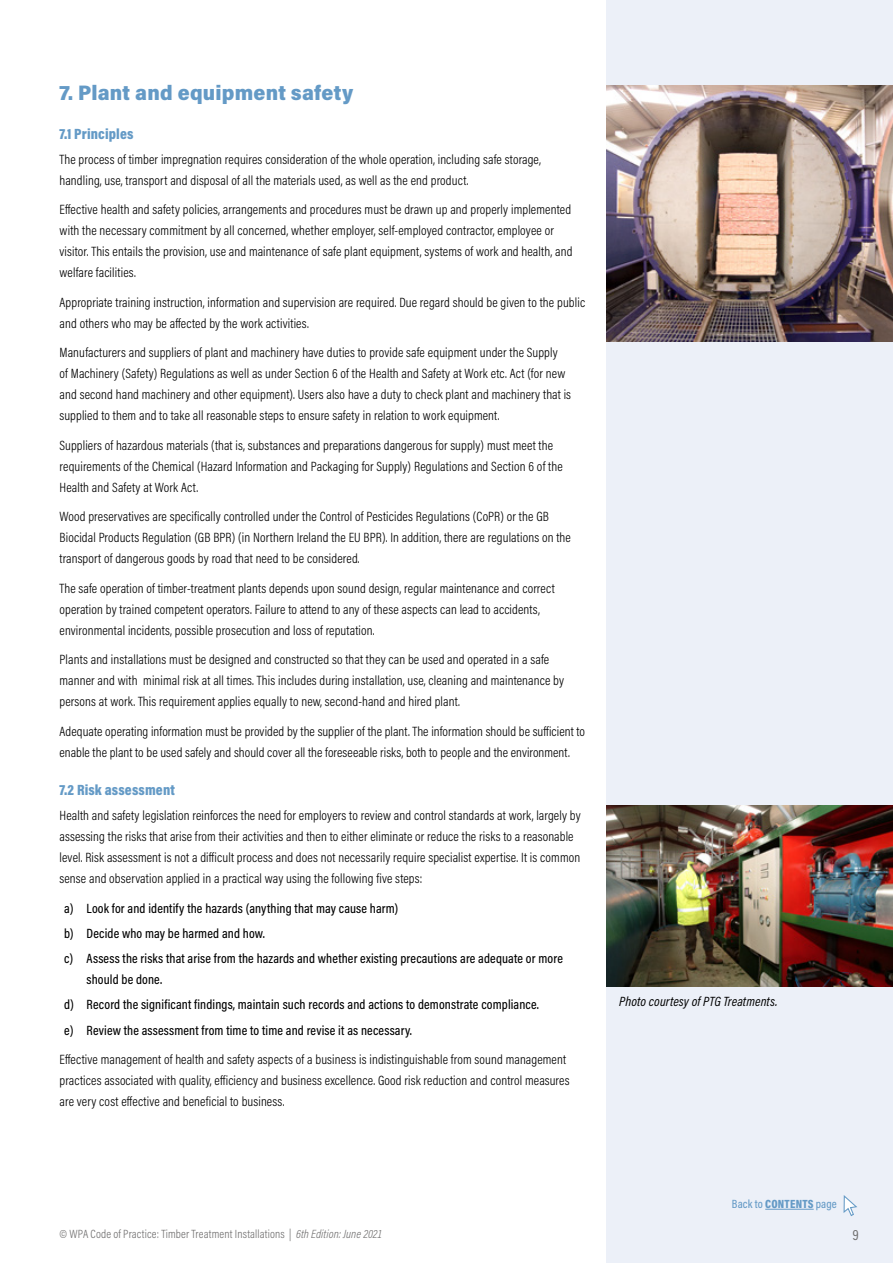
<style>
.page{position:relative;width:893px;height:1263px;background:#fff}
.page>*{position:absolute;margin:0;border:0;box-sizing:border-box;transform-origin:0 0}
.t1{font:900 21px "Acumin Pro Semi Cond";letter-spacing:.01em;color:#649ac6}
.t2{font:900 15px "Acumin Pro Cond";letter-spacing:.01em;color:#649ac6}
.t3{font:15px "Acumin Pro Cond";color:#706f6f}
.t4{font:300 13.5px/21px "Acumin Pro Cond";letter-spacing:.01em;color:#000}
.t5{font:500 13.5px/25.2px "Acumin Pro Cond";letter-spacing:.01em;color:#000}
.t6{font:italic 13.5px "Acumin Pro Cond";letter-spacing:.01em;color:#000}
.t7{font:300 12px "Acumin Pro Cond";letter-spacing:.015em;color:#706f6f}
.t8{font:500 12px "Acumin Pro Cond";letter-spacing:.01em;color:#649ac6}
.s1{font-weight:900}
.s2{font-style:italic}
</style>
<div class="page">
<div style="left:607px;top:1px;width:286px;height:1262px;background:#ecf0f8"></div>
<img style="left:607px;top:85px;width:286px;height:256px">
<svg style="left:843px;top:1195px;width:14px;height:21px"></svg>
<hr style="left:765px;top:1209px;width:49px;height:1px;background:#649ac6">
<img style="left:607px;top:805px;width:286px;height:181px">
<h1 class="t1" style="left:60px;top:78px;width:295px">7. Plant and equipment safety</h1>
<p class="t2" style="left:60px;top:124px;width:76px">7.1 Principles</p>
<p class="t4" style="left:60px;top:148px;width:483px">The process of timber impregnation requires consideration of the whole operation, including safe storage, handling, use, transport and disposal of all the materials used, as well as the end product.</p>
<p class="t4" style="left:60px;top:199px;width:514px">Effective health and safety policies, arrangements and procedures must be drawn up and properly implemented with the necessary commitment by all concerned, whether employer, self-employed contractor, employee or visitor. This entails the provision, use and maintenance of safe plant equipment, systems of work and health, and welfare facilities.</p>
<p class="t4" style="left:60px;top:291px;width:527px">Appropriate training instruction, information and supervision are required. Due regard should be given to the public and others who may be affected by the work activities.</p>
<p class="t4" style="left:60px;top:342px;width:513px">Manufacturers and suppliers of plant and machinery have duties to provide safe equipment under the Supply<br>of Machinery (Safety) Regulations as well as under Section 6 of the Health and Safety at Work etc. Act (for new and second hand machinery and other equipment). Users also have a duty to check plant and machinery that is supplied to them and to take all reasonable steps to ensure safety in relation to work equipment.</p>
<p class="t4" style="left:60px;top:434px;width:505px">Suppliers of hazardous materials (that is, substances and preparations dangerous for supply) must meet the requirements of the Chemical (Hazard Information and Packaging for Supply) Regulations and Section 6 of the<br>Health and Safety at Work Act.</p>
<p class="t4" style="left:60px;top:506px;width:513px">Wood preservatives are specifically controlled under the Control of Pesticides Regulations (CoPR) or the GB<br>Biocidal Products Regulation (GB BPR) (in Northern Ireland the EU BPR). In addition, there are regulations on the transport of dangerous goods by road that need to be considered.</p>
<p class="t4" style="left:60px;top:577px;width:497px">The safe operation of timber-treatment plants depends upon sound design, regular maintenance and correct operation by trained competent operators. Failure to attend to any of these aspects can lead to accidents, environmental incidents, possible prosecution and loss of reputation.</p>
<p class="t4" style="left:60px;top:649px;width:506px">Plants and installations must be designed and constructed so that they can be used and operated in a safe manner and with minimal risk at all times. This includes during installation, use, cleaning and maintenance by persons at work. This requirement applies equally to new, second-hand and hired plant.</p>
<p class="t4" style="left:60px;top:720px;width:527px">Adequate operating information must be provided by the supplier of the plant. The information should be sufficient to enable the plant to be used safely and should cover all the foreseeable risks, both to people and the environment.</p>
<p class="t2" style="left:60px;top:780px;width:117px">7.2 Risk assessment</p>
<p class="t4" style="left:60px;top:805px;width:523px">Health and safety legislation reinforces the need for employers to review and control standards at work, largely by assessing the risks that arise from their activities and then to either eliminate or reduce the risks to a reasonable level. Risk assessment is not a difficult process and does not necessarily require specialist expertise. It is common sense and observation applied in a practical way using the following five steps:</p>
<p class="t5" style="left:64px;top:895px;width:500px">a) Look for and identify the hazards (anything that may cause harm)<br>b) Decide who may be harmed and how.<br>c) Assess the risks that arise from the hazards and whether existing precautions are adequate or more</p>
<p class="t5" style="left:64px;top:967px;width:476px;text-indent:23px">should be done.<br>d) Record the significant findings, maintain such records and actions to demonstrate compliance. e) Review the assessment from time to time and revise it as necessary.</p>
<p class="t4" style="left:60px;top:1049px;width:512px">Effective management of health and safety aspects of a business is indistinguishable from sound management practices associated with quality, efficiency and business excellence. Good risk reduction and control measures are very cost effective and beneficial to business.</p>
<p class="t6" style="left:619px;top:992px;width:160px">Photo courtesy of PTG Treatments.</p>
<p class="t8" style="left:732px;top:1196px;width:106px">Back to <span class="s1">CONTENTS</span> page</p>
<p class="t7" style="left:60px;top:1226px;width:324px">© WPA Code of Practice: Timber Treatment Installations | <span class="s2">6th Edition: June 2021</span></p>
<p class="t3" style="left:852px;top:1225px;width:8px">9</p>
</div>
